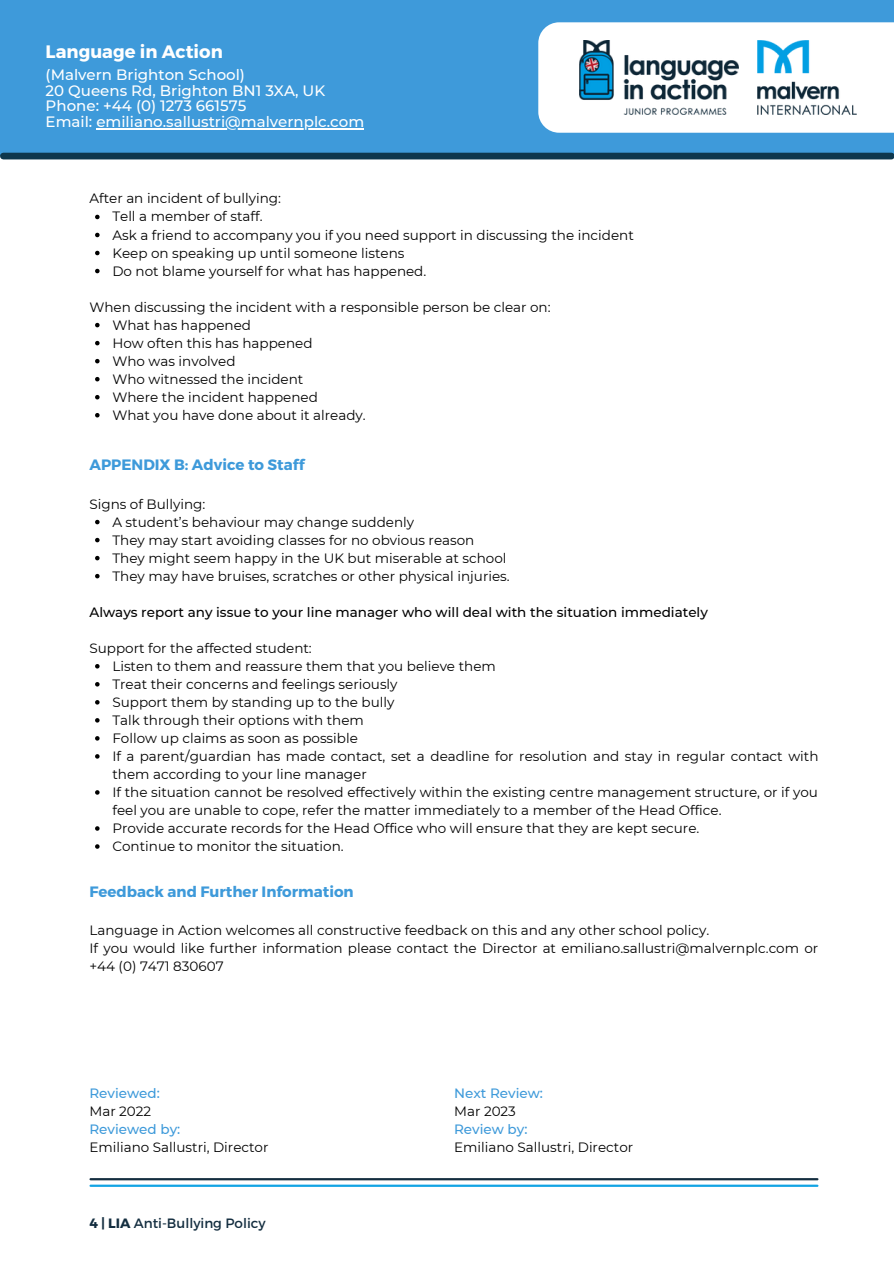
<style>
.page{position:relative;width:894px;height:1264px;background:#fff}
.page>*{position:absolute;margin:0;border:0;box-sizing:border-box;transform-origin:0 0}
.t1{font:700 18px "Montserrat";color:#fff}
.t2{font:500 15px "Montserrat";color:#fff}
.t3{font:700 15px "Montserrat";color:#3e9ada}
.t4{font:13.5px/18px "Montserrat";color:#000}
.t5{font:500 13.5px "Montserrat";color:#000}
.t6{font:500 13.5px "Montserrat";color:#3e9ada}
.t7{font:13.5px "Montserrat";color:#142e40}
.s1{font-weight:700}
</style>
<div class="page">
<div style="left:0;top:0;width:893px;height:155px;background:#3e9ada"></div>
<div style="left:538px;top:22px;width:355px;height:111px;background:#fff"></div>
<hr style="left:90px;top:1178px;width:727px;height:2px;background:#142e40">
<hr style="left:90px;top:1184px;width:727px;height:2px;background:#12a4e4">
<img style="left:579px;top:41px;width:159px;height:74px">
<img style="left:756px;top:41px;width:100px;height:74px">
<div style="left:3px;top:153px;width:888px;height:6px;background:#0e374d"></div>
<hr style="left:96px;top:128px;width:268px;height:1px;background:#fff">
<svg style="left:95px;top:215px;width:4px;height:4px"></svg>
<svg style="left:95px;top:233px;width:4px;height:4px"></svg>
<svg style="left:95px;top:251px;width:4px;height:4px"></svg>
<svg style="left:95px;top:269px;width:4px;height:4px"></svg>
<svg style="left:95px;top:323px;width:4px;height:4px"></svg>
<svg style="left:95px;top:341px;width:4px;height:4px"></svg>
<svg style="left:95px;top:359px;width:4px;height:4px"></svg>
<svg style="left:95px;top:377px;width:4px;height:4px"></svg>
<svg style="left:95px;top:395px;width:4px;height:4px"></svg>
<svg style="left:95px;top:413px;width:4px;height:4px"></svg>
<svg style="left:95px;top:520px;width:4px;height:4px"></svg>
<svg style="left:95px;top:538px;width:4px;height:4px"></svg>
<svg style="left:95px;top:556px;width:4px;height:4px"></svg>
<svg style="left:95px;top:574px;width:4px;height:4px"></svg>
<svg style="left:95px;top:664px;width:4px;height:4px"></svg>
<svg style="left:95px;top:682px;width:4px;height:4px"></svg>
<svg style="left:95px;top:700px;width:4px;height:4px"></svg>
<svg style="left:95px;top:718px;width:4px;height:4px"></svg>
<svg style="left:95px;top:736px;width:4px;height:4px"></svg>
<svg style="left:95px;top:754px;width:4px;height:4px"></svg>
<svg style="left:95px;top:790px;width:4px;height:4px"></svg>
<svg style="left:95px;top:826px;width:4px;height:4px"></svg>
<svg style="left:95px;top:844px;width:4px;height:4px"></svg>
<p class="t1" style="left:46px;top:40px;width:179px">Language in Action</p>
<p class="t2" style="left:46px;top:65px;width:201px">(Malvern Brighton School)</p>
<p class="t2" style="left:46px;top:81px;width:281px">20 Queens Rd, Brighton BN1 3XA, UK</p>
<p class="t2" style="left:46px;top:97px;width:202px">Phone: +44 (0) 1273 661575</p>
<p class="t2" style="left:46px;top:112px;width:320px">Email: emiliano.sallustri@malvernplc.com</p>
<p class="t4" style="left:89px;top:190px;width:193px">After an incident of bullying:</p>
<p class="t4" style="left:112px;top:208px;width:152px">Tell a member of staff.</p>
<p class="t4" style="left:112px;top:226px;width:523px">Ask a friend to accompany you if you need support in discussing the incident</p>
<p class="t4" style="left:112px;top:244px;width:293px">Keep on speaking up until someone listens</p>
<p class="t4" style="left:112px;top:262px;width:315px">Do not blame yourself for what has happened.</p>
<p class="t4" style="left:89px;top:298px;width:462px">When discussing the incident with a responsible person be clear on:</p>
<p class="t4" style="left:112px;top:316px;width:140px">What has happened</p>
<p class="t4" style="left:112px;top:334px;width:202px">How often this has happened</p>
<p class="t4" style="left:112px;top:352px;width:125px">Who was involved</p>
<p class="t4" style="left:112px;top:370px;width:192px">Who witnessed the incident</p>
<p class="t4" style="left:112px;top:388px;width:207px">Where the incident happened</p>
<p class="t4" style="left:112px;top:406px;width:255px">What you have done about it already.</p>
<p class="t3" style="left:89px;top:455px;width:216px">APPENDIX B: Advice to Staff</p>
<p class="t4" style="left:89px;top:494px;width:117px">Signs of Bullying:</p>
<p class="t4" style="left:112px;top:512px;width:303px">A student’s behaviour may change suddenly</p>
<p class="t4" style="left:112px;top:531px;width:363px">They may start avoiding classes for no obvious reason</p>
<p class="t4" style="left:112px;top:549px;width:395px">They might seem happy in the UK but miserable at school</p>
<p class="t4" style="left:112px;top:567px;width:399px">They may have bruises, scratches or other physical injuries.</p>
<p class="t5" style="left:89px;top:603px;width:620px">Always report any issue to your line manager who will deal with the situation immediately</p>
<p class="t4" style="left:89px;top:639px;width:224px">Support for the affected student:</p>
<p class="t4" style="left:112px;top:657px;width:385px">Listen to them and reassure them that you believe them</p>
<p class="t4" style="left:112px;top:675px;width:286px">Treat their concerns and feelings seriously</p>
<p class="t4" style="left:112px;top:693px;width:283px">Support them by standing up to the bully</p>
<p class="t4" style="left:112px;top:711px;width:253px">Talk through their options with them</p>
<p class="t4" style="left:112px;top:729px;width:247px">Follow up claims as soon as possible</p>
<p class="t4" style="left:112px;top:747px;width:707px">If a parent/guardian has made contact, set a deadline for resolution and stay in regular contact with them according to your line manager</p>
<p class="t4" style="left:112px;top:783px;width:707px">If the situation cannot be resolved effectively within the existing centre management structure, or if you feel you are unable to cope, refer the matter immediately to a member of the Head Office.</p>
<p class="t4" style="left:112px;top:819px;width:588px">Provide accurate records for the Head Office who will ensure that they are kept secure.</p>
<p class="t4" style="left:112px;top:837px;width:233px">Continue to monitor the situation.</p>
<p class="t3" style="left:89px;top:881px;width:266px">Feedback and Further Information</p>
<p class="t4" style="left:89px;top:920px;width:621px">Language in Action welcomes all constructive feedback on this and any other school policy.</p>
<p class="t4" style="left:89px;top:939px;width:730px">If you would like further information please contact the Director at emiliano.sallustri@malvernplc.com or +44 (0) 7471 830607</p>
<p class="t6" style="left:89px;top:1084px;width:72px">Reviewed:</p>
<p class="t4" style="left:89px;top:1101px;width:63px">Mar 2022</p>
<p class="t6" style="left:89px;top:1120px;width:92px">Reviewed by:</p>
<p class="t4" style="left:89px;top:1137px;width:180px">Emiliano Sallustri, Director</p>
<p class="t7" style="left:89px;top:1214px;width:178px"><span class="s1">4 | LIA</span> Anti-Bullying Policy</p>
<p class="t6" style="left:454px;top:1084px;width:90px">Next Review:</p>
<p class="t4" style="left:454px;top:1101px;width:63px">Mar 2023</p>
<p class="t6" style="left:454px;top:1120px;width:75px">Review by:</p>
<p class="t4" style="left:454px;top:1137px;width:180px">Emiliano Sallustri, Director</p>
</div>
